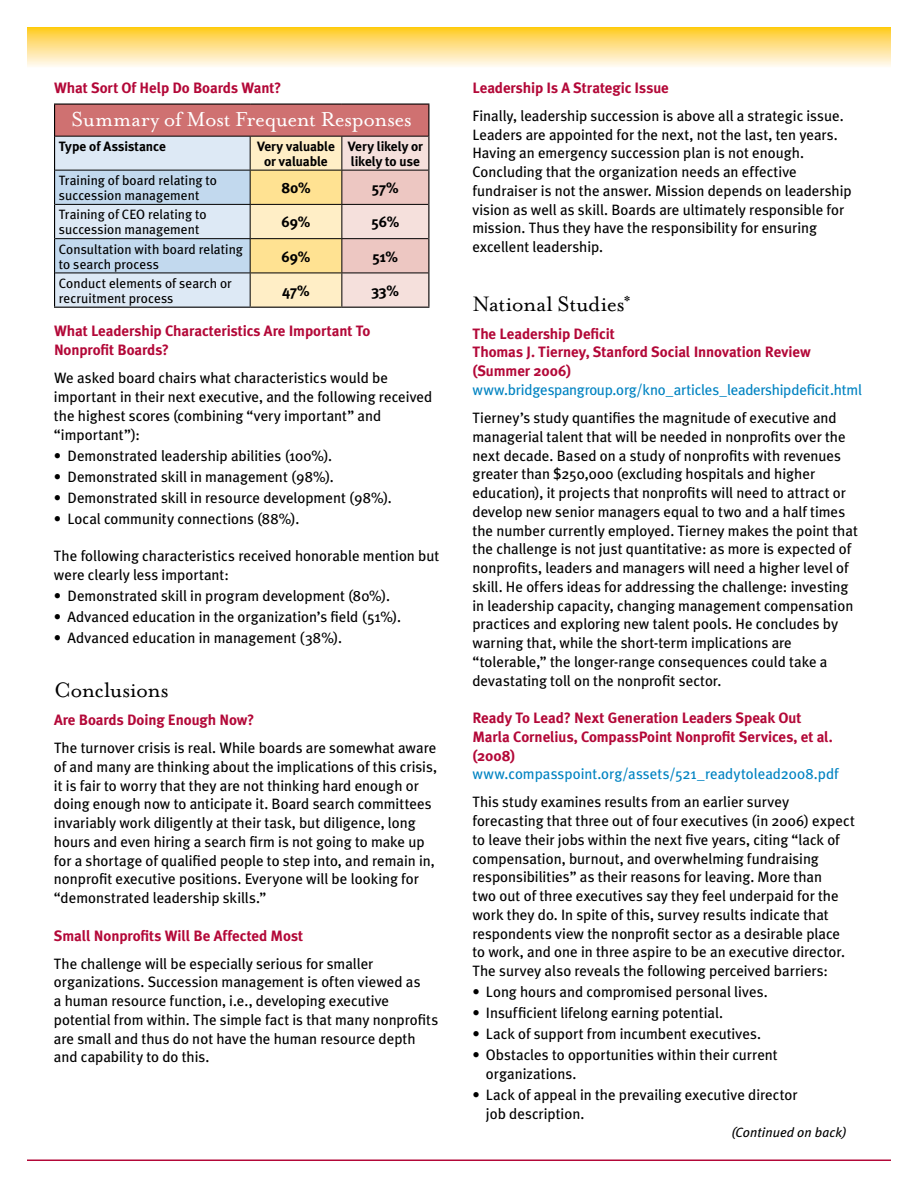
<style>
.page{position:relative;width:918px;height:1188px;background:#fff}
.page>*{position:absolute;margin:0;border:0;box-sizing:border-box;transform-origin:0 0}
.t1{font:24px "Mrs Eaves Roman";letter-spacing:-.01em;color:#000}
.t2{font:23.25px "Mrs Eaves Roman";letter-spacing:-.015em;color:#fff}
.t3{font:15px/18.8px "Meta Plus";color:#000}
.t4{font:700 15px/18.8px "Meta Plus";letter-spacing:-.005em;color:#b30838}
.t5{font:15px "Meta Plus";letter-spacing:-.005em;color:#0083c2}
.t6{font:700 15px "Meta Plus";letter-spacing:-.005em;color:#000}
.t7{font:13.5px/15px "Meta Plus";color:#000}
.t8{font:700 13.5px/14.9px "Meta Plus";letter-spacing:-.005em;color:#000;text-align:center}
.t9{font:italic 13.5px "Meta Plus";letter-spacing:.005em;color:#000}
</style>
<div class="page">
<div style="left:27px;top:27px;width:864px;height:40px;background:linear-gradient(to bottom,#ffca22,#fff8f1)"></div>
<hr style="left:27px;top:1160px;width:864px;height:1px;background:#b30838">
<div style="left:55px;top:104px;width:374px;height:32px;background:#cf7171"></div>
<svg style="left:55px;top:137px;width:373px;height:170px;background:#e1ded8"></svg>
<hr style="left:54px;top:104px;width:196px;height:1px;background:#000">
<hr style="left:54px;top:105px;width:1px;height:31px;background:#000">
<hr style="left:250px;top:104px;width:92px;height:1px;background:#000">
<hr style="left:342px;top:104px;width:87px;height:1px;background:#000">
<hr style="left:428px;top:105px;width:1px;height:31px;background:#000">
<hr style="left:54px;top:136px;width:1px;height:34px;background:#000">
<hr style="left:428px;top:136px;width:1px;height:34px;background:#000">
<hr style="left:54px;top:170px;width:1px;height:34px;background:#000">
<hr style="left:428px;top:170px;width:1px;height:34px;background:#000">
<hr style="left:54px;top:204px;width:1px;height:35px;background:#000">
<hr style="left:428px;top:204px;width:1px;height:35px;background:#000">
<hr style="left:54px;top:239px;width:1px;height:34px;background:#000">
<hr style="left:428px;top:239px;width:1px;height:34px;background:#000">
<hr style="left:54px;top:273px;width:1px;height:34px;background:#000">
<hr style="left:428px;top:273px;width:1px;height:34px;background:#000">
<hr style="left:54px;top:307px;width:196px;height:1px;background:#000">
<hr style="left:250px;top:307px;width:92px;height:1px;background:#000">
<hr style="left:342px;top:307px;width:87px;height:1px;background:#000">
<hr style="left:55px;top:136px;width:195px;height:1px;background:#000">
<hr style="left:250px;top:136px;width:92px;height:1px;background:#000">
<hr style="left:250px;top:137px;width:1px;height:33px;background:#000">
<hr style="left:342px;top:136px;width:86px;height:1px;background:#000">
<hr style="left:341px;top:137px;width:1px;height:33px;background:#000">
<hr style="left:55px;top:170px;width:195px;height:1px;background:#000">
<hr style="left:250px;top:170px;width:92px;height:1px;background:#000">
<hr style="left:250px;top:171px;width:1px;height:33px;background:#000">
<hr style="left:342px;top:170px;width:86px;height:1px;background:#000">
<hr style="left:341px;top:171px;width:1px;height:33px;background:#000">
<hr style="left:55px;top:204px;width:195px;height:1px;background:#000">
<hr style="left:250px;top:204px;width:92px;height:1px;background:#000">
<hr style="left:250px;top:205px;width:1px;height:33px;background:#000">
<hr style="left:342px;top:204px;width:86px;height:1px;background:#000">
<hr style="left:341px;top:205px;width:1px;height:33px;background:#000">
<hr style="left:55px;top:238px;width:195px;height:1px;background:#000">
<hr style="left:250px;top:238px;width:92px;height:1px;background:#000">
<hr style="left:250px;top:239px;width:1px;height:34px;background:#000">
<hr style="left:342px;top:238px;width:86px;height:1px;background:#000">
<hr style="left:341px;top:239px;width:1px;height:34px;background:#000">
<hr style="left:55px;top:273px;width:195px;height:1px;background:#000">
<hr style="left:250px;top:273px;width:92px;height:1px;background:#000">
<hr style="left:250px;top:273px;width:1px;height:34px;background:#000">
<hr style="left:342px;top:273px;width:86px;height:1px;background:#000">
<hr style="left:341px;top:273px;width:1px;height:34px;background:#000">
<p class="t4" style="left:54px;top:78px;width:229px">What Sort Of Help Do Boards Want?</p>
<h2 class="t2" style="left:72px;top:106px;width:342px">Summary of Most Frequent Responses</h2>
<p class="t8" style="left:59px;top:139px;width:109px">Type of Assistance</p>
<p class="t8" style="left:257px;top:139px;width:79px">Very valuable or valuable</p>
<p class="t8" style="left:348px;top:139px;width:77px;text-align:left">Very likely or likely to use</p>
<p class="t7" style="left:59px;top:173px;width:160px">Training of board relating to succession management</p>
<p class="t6" style="left:281px;top:179px;width:31px">80%</p>
<p class="t6" style="left:372px;top:179px;width:29px">57%</p>
<p class="t7" style="left:59px;top:207px;width:149px">Training of CEO relating to succession management</p>
<p class="t6" style="left:282px;top:213px;width:30px">69%</p>
<p class="t6" style="left:371px;top:213px;width:29px">56%</p>
<p class="t7" style="left:59px;top:241px;width:186px">Consultation with board relating to search process</p>
<p class="t6" style="left:282px;top:248px;width:30px">69%</p>
<p class="t6" style="left:373px;top:248px;width:27px">51%</p>
<p class="t7" style="left:59px;top:276px;width:174px">Conduct elements of search or recruitment process</p>
<p class="t6" style="left:282px;top:282px;width:29px">47%</p>
<p class="t6" style="left:372px;top:282px;width:29px">33%</p>
<p class="t4" style="left:54px;top:322px;width:318px">What Leadership Characteristics Are Important To<br>Nonprofit Boards?</p>
<p class="t3" style="left:54px;top:369px;width:380px">We asked board chairs what characteristics would be important in their next executive, and the following received the highest scores (combining “very important” and “important”):</p>
<p class="t3" style="left:54px;top:446px;width:280px">• Demonstrated leadership abilities (100%).</p>
<p class="t3" style="left:54px;top:467px;width:281px">• Demonstrated skill in management (98%).</p>
<p class="t3" style="left:54px;top:488px;width:339px">• Demonstrated skill in resource development (98%).</p>
<p class="t3" style="left:54px;top:509px;width:247px">• Local community connections (88%).</p>
<p class="t3" style="left:54px;top:546px;width:387px">The following characteristics received honorable mention but were clearly less important:</p>
<p class="t3" style="left:54px;top:586px;width:338px">• Demonstrated skill in program development (80%).</p>
<p class="t3" style="left:54px;top:607px;width:349px">• Advanced education in the organization’s field (51%).</p>
<p class="t3" style="left:54px;top:628px;width:290px">• Advanced education in management (38%).</p>
<h1 class="t1" style="left:54px;top:677px;width:116px">Conclusions</h1>
<p class="t4" style="left:54px;top:710px;width:202px">Are Boards Doing Enough Now?</p>
<p class="t3" style="left:54px;top:738px;width:385px">The turnover crisis is real. While boards are somewhat aware of and many are thinking about the implications of this crisis, it is fair to worry that they are not thinking hard enough or doing enough now to anticipate it. Board search committees invariably work diligently at their task, but diligence, long hours and even hiring a search firm is not going to make up for a shortage of qualified people to step into, and remain in, nonprofit executive positions. Everyone will be looking for “demonstrated leadership skills.”</p>
<p class="t4" style="left:54px;top:926px;width:251px">Small Nonprofits Will Be Affected Most</p>
<p class="t3" style="left:54px;top:954px;width:386px">The challenge will be especially serious for smaller organizations. Succession management is often viewed as<br>a human resource function, i.e., developing executive potential from within. The simple fact is that many nonprofits are small and thus do not have the human resource depth and capability to do this.</p>
<p class="t4" style="left:472px;top:78px;width:198px">Leadership Is A Strategic Issue</p>
<p class="t3" style="left:472px;top:106px;width:381px">Finally, leadership succession is above all a strategic issue.<br>Leaders are appointed for the next, not the last, ten years.<br>Having an emergency succession plan is not enough.<br>Concluding that the organization needs an effective fundraiser is not the answer. Mission depends on leadership vision as well as skill. Boards are ultimately responsible for mission. Thus they have the responsibility for ensuring excellent leadership.</p>
<h1 class="t1" style="left:472px;top:290px;width:159px">National Studies<sup>*</sup></h1>
<p class="t4" style="left:473px;top:324px;width:340px">The Leadership Deficit<br>Thomas J. Tierney, Stanford Social Innovation Review (Summer 2006)</p>
<p class="t5" style="left:473px;top:381px;width:391px">www.bridgespangroup.org/kno_articles_leadershipdeficit.html</p>
<p class="t3" style="left:472px;top:408px;width:387px">Tierney’s study quantifies the magnitude of executive and managerial talent that will be needed in nonprofits over the next decade. Based on a study of nonprofits with revenues greater than $250,000 (excluding hospitals and higher education), it projects that nonprofits will need to attract or develop new senior managers equal to two and a half times the number currently employed. Tierney makes the point that the challenge is not just quantitative: as more is expected of nonprofits, leaders and managers will need a higher level of skill. He offers ideas for addressing the challenge: investing in leadership capacity, changing management compensation practices and exploring new talent pools. He concludes by warning that, while the short-term implications are “tolerable,” the longer-range consequences could take a devastating toll on the nonprofit sector.</p>
<p class="t4" style="left:472px;top:708px;width:362px">Ready To Lead? Next Generation Leaders Speak Out<br>Marla Cornelius, CompassPoint Nonprofit Services, et al. (2008)</p>
<p class="t5" style="left:472px;top:765px;width:368px">www.compasspoint.org/assets/521_readytolead2008.pdf</p>
<p class="t3" style="left:472px;top:793px;width:384px">This study examines results from an earlier survey forecasting that three out of four executives (in 2006) expect to leave their jobs within the next five years, citing “lack of compensation, burnout, and overwhelming fundraising responsibilities” as their reasons for leaving. More than<br>two out of three executives say they feel underpaid for the work they do. In spite of this, survey results indicate that respondents view the nonprofit sector as a desirable place to work, and one in three aspire to be an executive director.<br>The survey also reveals the following perceived barriers:</p>
<p class="t3" style="left:472px;top:982px;width:297px">• Long hours and compromised personal lives.</p>
<p class="t3" style="left:472px;top:1003px;width:252px">• Insufficient lifelong earning potential.</p>
<p class="t3" style="left:472px;top:1024px;width:290px">• Lack of support from incumbent executives.</p>
<p class="t3" style="left:486px;top:1045px;width:293px;text-indent:-14px">• Obstacles to opportunities within their current organizations.</p>
<p class="t3" style="left:486px;top:1085px;width:313px;text-indent:-14px">• Lack of appeal in the prevailing executive director job description.</p>
<p class="t9" style="left:731px;top:1125px;width:117px">(Continued on back)</p>
</div>
